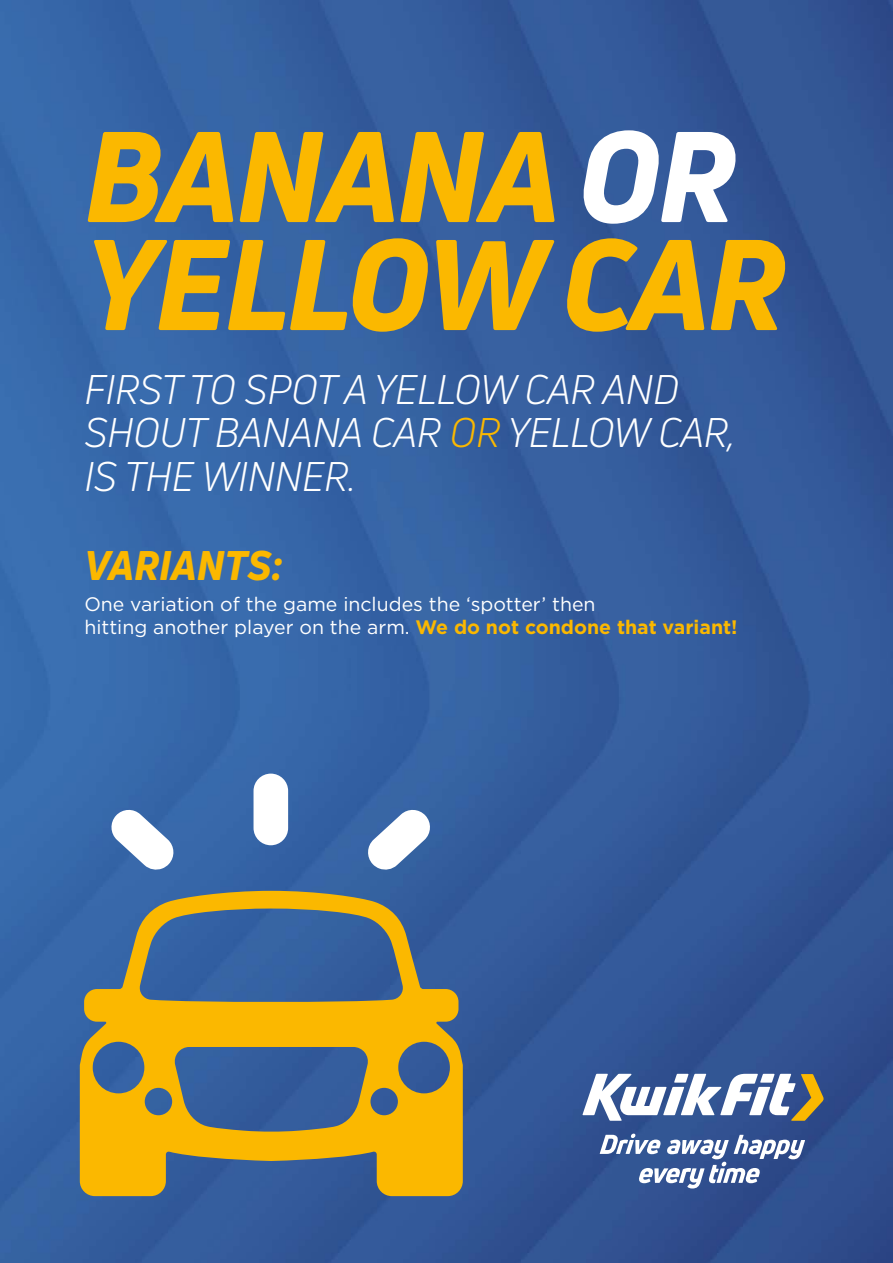
<style>
.page{position:relative;width:893px;height:1263px;background:#fff}
.page>*{position:absolute;margin:0;border:0;box-sizing:border-box;transform-origin:0 0}
.t1{font:italic 800 126px/108px "Uni Neue";letter-spacing:-.02em;color:#fbb800}
.t2{font:italic 40.5px/43.7px "Uni Neue";color:#fff}
.t3{font:italic 800 40.5px "Uni Neue";color:#fbb800}
.t4{font:19.5px/22.5px "Gotham";color:#fff}
.s1{color:#fff}
.s2{color:#fbb800}
.s3{font-weight:700;color:#fbb800}
</style>
<div class="page">
<img style="left:0;top:0;width:893px;height:1263px">
<svg style="left:80px;top:891px;width:383px;height:305px;background:#8e8756"></svg>
<div style="left:254px;top:774px;width:34px;height:71px;background:#fff;border-radius:17px"></div>
<svg style="left:366px;top:808px;width:66px;height:63px"></svg>
<svg style="left:110px;top:808px;width:65px;height:63px"></svg>
<svg style="left:583px;top:1074px;width:241px;height:47px"></svg>
<svg style="left:600px;top:1133px;width:205px;height:55px"></svg>
<h1 class="t1" style="left:84px;top:121px;width:702px">BANANA <span class="s1">OR<br></span>YELLOW CAR</h1>
<h2 class="t2" style="left:84px;top:367px;width:652px">FIRST TO SPOT A YELLOW CAR AND<br>SHOUT BANANA CAR <span class="s2">OR</span> YELLOW CAR,<br>IS THE WINNER.</h2>
<h2 class="t3" style="left:84px;top:538px;width:200px">VARIANTS:</h2>
<p class="t4" style="left:84px;top:592px;width:655px">One variation of the game includes the ‘spotter’ then<br>hitting another player on the arm. <span class="s3">We do not condone that variant!</span></p>
</div>
